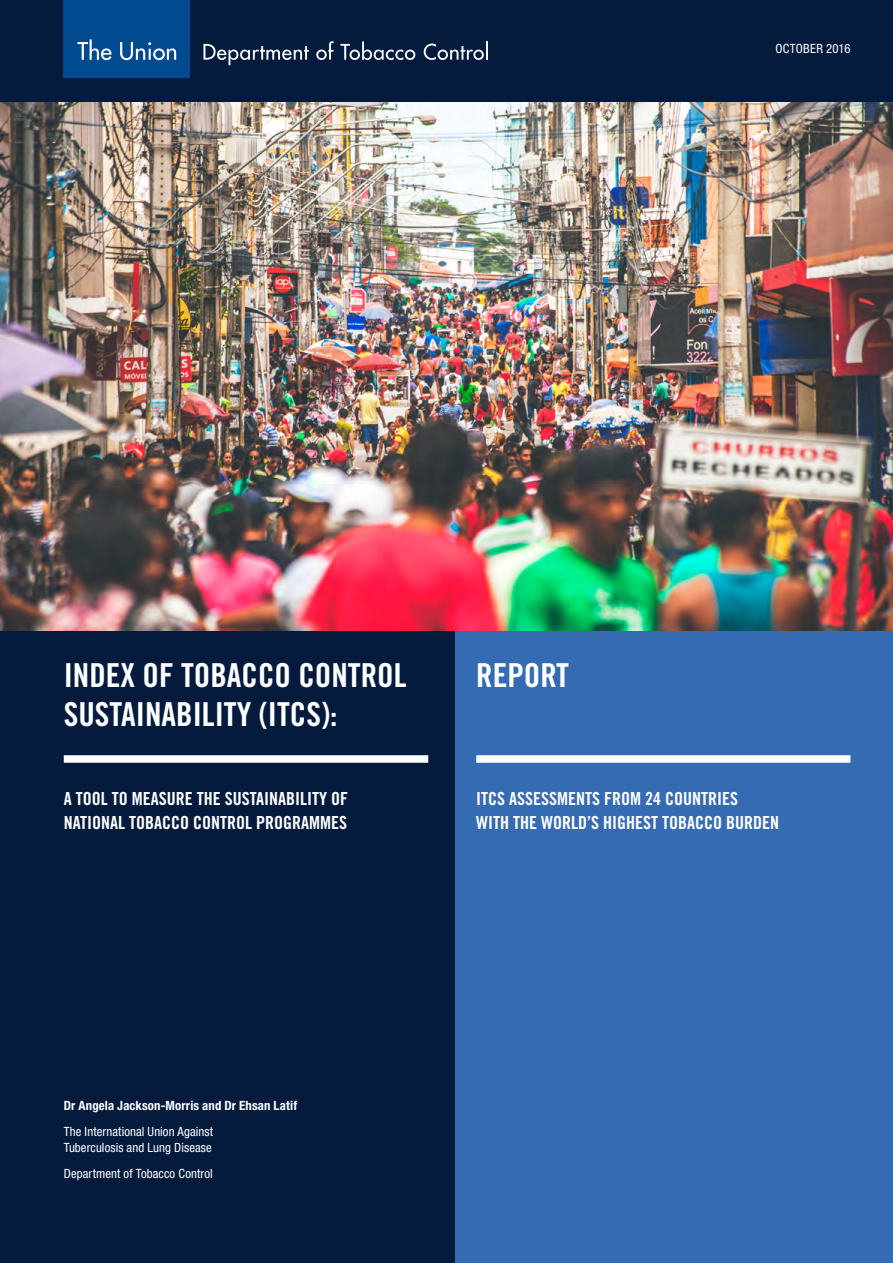
<style>
.page{position:relative;width:893px;height:1263px;background:#fff}
.page>*{position:absolute;margin:0;border:0;box-sizing:border-box;transform-origin:0 0}
.t1{font:33px/39.6px "Trade Gothic Bold Cond Twenty";color:#fff}
.t2{font:18px/24px "Trade Gothic Bold Cond Twenty";color:#fff}
.t3{font:condensed 12.75px/16.5px "Helvetica Neue";letter-spacing:.01em;color:#fff}
.t4{font:700 condensed 12.75px "Helvetica Neue";letter-spacing:.01em;color:#fff}
</style>
<div class="page">
<div style="left:0;top:0;width:893px;height:102px;background:#051b3e"></div>
<img style="left:0;top:102px;width:893px;height:529px">
<div style="left:64px;top:3px;width:126px;height:74px;background:#004b90"></div>
<svg style="left:77px;top:39px;width:35px;height:21px"></svg>
<svg style="left:120px;top:42px;width:56px;height:18px"></svg>
<svg style="left:203px;top:44px;width:106px;height:21px"></svg>
<svg style="left:316px;top:41px;width:18px;height:19px"></svg>
<svg style="left:340px;top:42px;width:75px;height:18px"></svg>
<svg style="left:424px;top:42px;width:64px;height:18px"></svg>
<div style="left:64px;top:0;width:126px;height:16px;background:#004b90"></div>
<div style="left:0;top:631px;width:455px;height:632px;background:#051b3e"></div>
<div style="left:455px;top:631px;width:438px;height:632px;background:#346bb3"></div>
<div style="left:64px;top:755px;width:364px;height:8px;background:#fff"></div>
<div style="left:476px;top:755px;width:374px;height:8px;background:#fff"></div>
<p class="t3" style="left:776px;top:40px;width:76px">OCTOBER 2016</p>
<h1 class="t1" style="left:64px;top:655px;width:344px">INDEX OF TOBACCO CONTROL<br>SUSTAINABILITY (ITCS):</h1>
<h1 class="t1" style="left:476px;top:655px;width:94px">REPORT</h1>
<p class="t2" style="left:64px;top:787px;width:286px">A TOOL TO MEASURE THE SUSTAINABILITY OF<br>NATIONAL TOBACCO CONTROL PROGRAMMES</p>
<p class="t2" style="left:476px;top:787px;width:304px">ITCS ASSESSMENTS FROM 24 COUNTRIES<br>WITH THE WORLD’S HIGHEST TOBACCO BURDEN</p>
<p class="t4" style="left:64px;top:1098px;width:235px">Dr Angela Jackson-Morris and Dr Ehsan Latif</p>
<p class="t3" style="left:64px;top:1123px;width:151px">The International Union Against<br>Tuberculosis and Lung Disease</p>
<p class="t3" style="left:64px;top:1165px;width:151px">Department of Tobacco Control</p>
</div>
